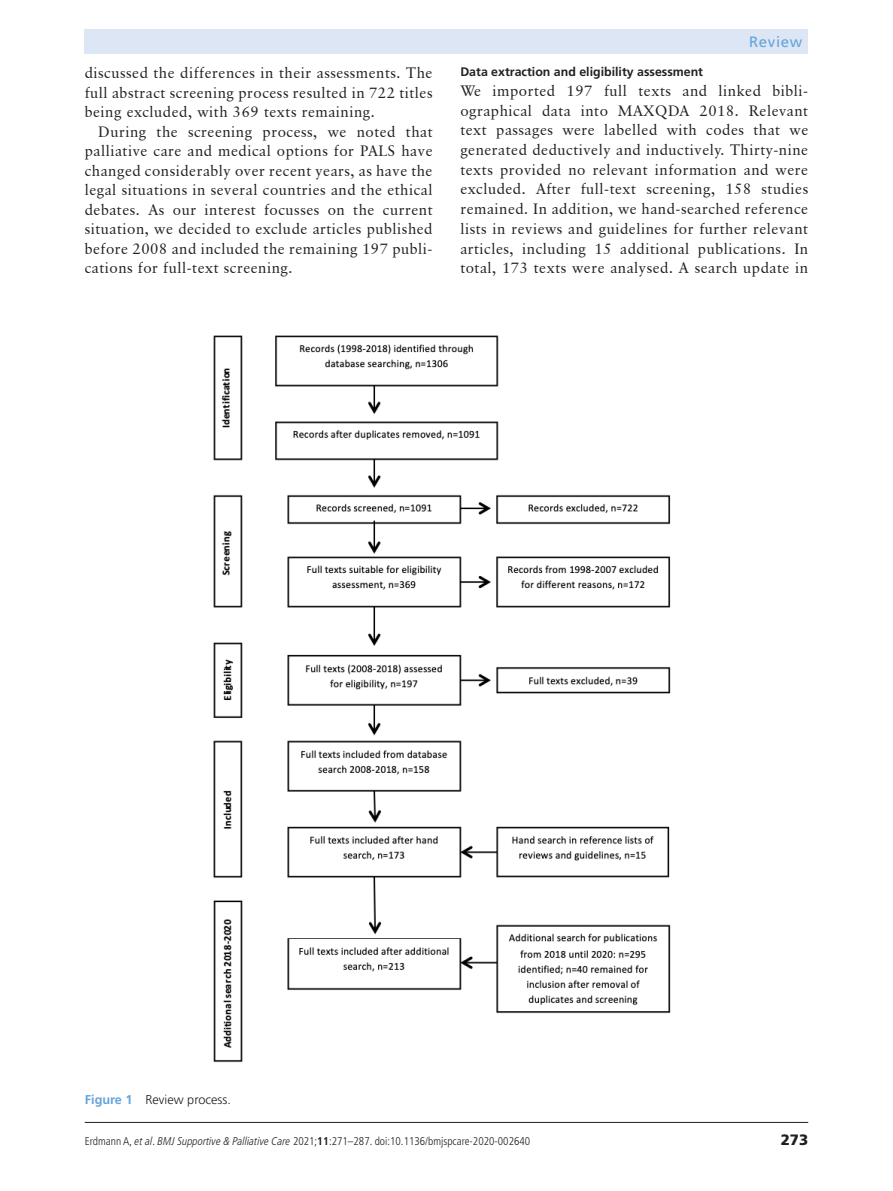
<style>
.page{position:relative;width:893px;height:1191px;background:#fff}
.page>*{position:absolute;margin:0;border:0;box-sizing:border-box;transform-origin:0 0}
.t1{font:15px/19.5px "Classical Garamond BT";letter-spacing:.035em;color:#231f20;text-align:justify}
.t2{font:15px "Frutiger LT Std";letter-spacing:.04em;color:#64a4d9}
.t3{font:900 15px "Frutiger LT Std";color:#231f20}
.t4{font:300 12.75px "Frutiger LT Std";color:#231f20}
.t5{font:700 12.3px "Frutiger LT Std";color:#231f20}
.t6{font:300 condensed 11.25px "Frutiger LT Pro";color:#231f20}
.s1{font-weight:700;color:#64a4d9}
.s2{font-style:italic}
.s3{font-weight:700}
</style>
<div class="page">
<hr style="left:85px;top:1122px;width:723px;height:1px;background:#231f20">
<div style="left:85px;top:30px;width:723px;height:24px;background:#dce6f5"></div>
<img style="left:213px;top:335px;width:458px;height:728px">
<p class="t1" style="left:85px;top:63px;width:349px">discussed the differences in their assessments. The full abstract screening process resulted in 722 titles being excluded, with 369 texts remaining.</p>
<p class="t1" style="left:85px;top:121px;width:349px;text-indent:14px">During the screening process, we noted that palliative care and medical options for PALS have changed considerably over recent years, as have the legal situations in several countries and the ethical debates. As our interest focusses on the current situation, we decided to exclude articles published before 2008 and included the remaining 197 publi&shy;cations for full-text screening.</p>
<p class="t2" style="left:749px;top:33px;width:55px">Review</p>
<p class="t5" style="left:460px;top:65px;width:244px">Data extraction and eligibility assessment</p>
<p class="t1" style="left:460px;top:80px;width:349px">We imported 197 full texts and linked bibli&shy;ographical data into MAXQDA 2018. Relevant text passages were labelled with codes that we generated deductively and inductively. Thirty-nine texts provided no relevant information and were excluded. After full-text screening, 158 studies remained. In addition, we hand-searched reference lists in reviews and guidelines for further relevant articles, including 15 additional publications. In total, 173 texts were analysed. A search update in</p>
<p class="t4" style="left:85px;top:1092px;width:148px"><span class="s1">Figure 1</span> Review process.</p>
<p class="t6" style="left:85px;top:1134px;width:447px">Erdmann A, <span class="s2">et al</span>. <span class="s2">BMJ Supportive &amp; Palliative Care</span> 2021;<span class="s3">11</span>:271–287. doi:10.1136/bmjspcare-2020-002640</p>
<p class="t3" style="left:781px;top:1131px;width:29px">273</p>
</div>
